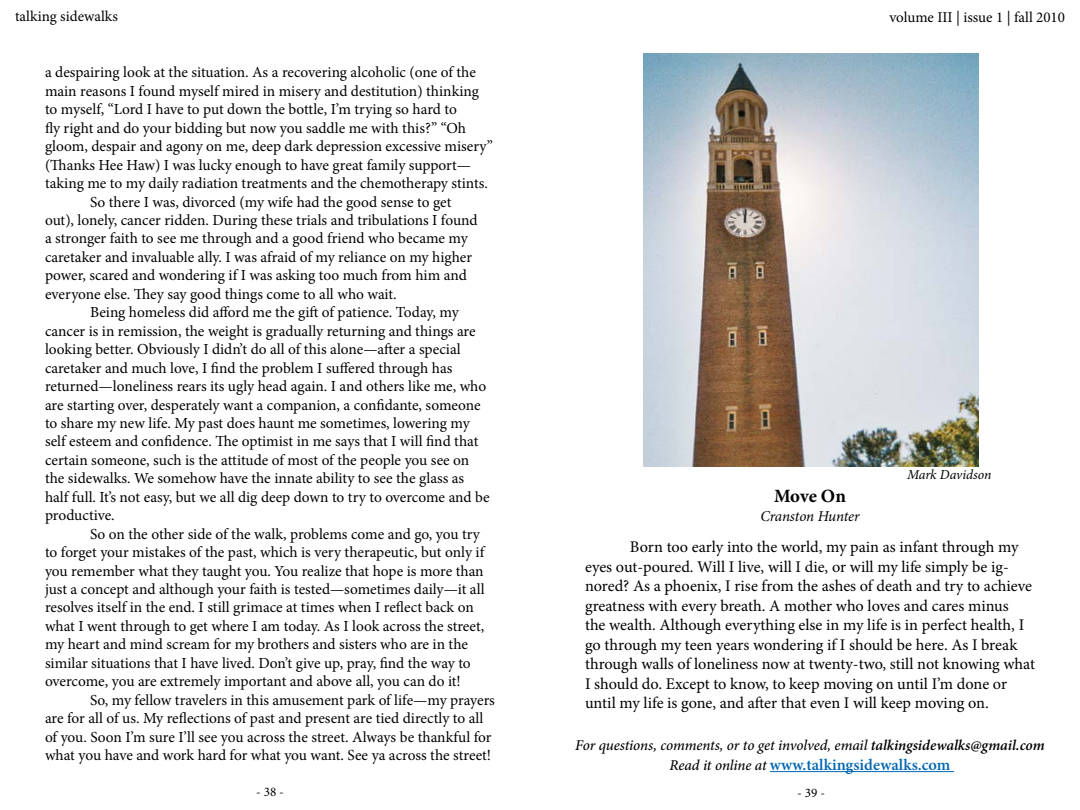
<style>
.page{position:relative;width:1080px;height:810px;background:#fff}
.page>*{position:absolute;margin:0;border:0;box-sizing:border-box;transform-origin:0 0}
.t1{font:700 18.75px "Minion Pro";letter-spacing:-.005em;color:#000}
.t2{font:16.25px/19.5px "Minion Pro";color:#000}
.t3{font:600 16.25px "Minion Pro";letter-spacing:.005em;color:#0066b3}
.t4{font:15.38px "Minion Pro";letter-spacing:-.005em;color:#000}
.t5{font:italic 500 15px "Minion Pro";letter-spacing:-.005em;color:#000}
.t6{font:15px "Minion Pro";color:#000}
.t7{font:italic 15px "Minion Pro";letter-spacing:-.01em;color:#000}
.t8{font:italic 13.75px "Minion Pro";letter-spacing:-.005em;color:#000}
.t9{font:13.12px "Minion Pro";color:#000}
.s1{font-weight:600}
.s2{font-weight:500;font-style:italic;font-size:15px;color:#000}
</style>
<div class="page">
<img style="left:644px;top:54px;width:335px;height:412px">
<hr style="left:770px;top:771px;width:184px;height:1px;background:#0066b3">
<p class="t6" style="left:15px;top:6px;width:104px">talking sidewalks</p>
<p class="t6" style="left:889px;top:7px;width:177px">volume III | issue 1 | fall 2010</p>
<p class="t4" style="left:45px;top:62px;width:432px">a despairing look at the situation. As a recovering alcoholic (one of the</p>
<p class="t4" style="left:45px;top:81px;width:436px">main reasons I found myself mired in misery and destitution) thinking</p>
<p class="t4" style="left:45px;top:99px;width:413px">to myself, “Lord I have to put down the bottle, I’m trying so hard to</p>
<p class="t4" style="left:45px;top:118px;width:422px">fly right and do your bidding but now you saddle me with this?” “Oh</p>
<p class="t4" style="left:45px;top:136px;width:449px">gloom, despair and agony on me, deep dark depression excessive misery”</p>
<p class="t4" style="left:45px;top:154px;width:427px">(Thanks Hee Haw) I was lucky enough to have great family support—</p>
<p class="t4" style="left:45px;top:173px;width:444px">taking me to my daily radiation treatments and the chemotherapy stints.</p>
<p class="t4" style="left:90px;top:191px;width:363px">So there I was, divorced (my wife had the good sense to get</p>
<p class="t4" style="left:45px;top:210px;width:434px">out), lonely, cancer ridden. During these trials and tribulations I found</p>
<p class="t4" style="left:45px;top:228px;width:424px">a stronger faith to see me through and a good friend who became my</p>
<p class="t4" style="left:45px;top:247px;width:429px">caretaker and invaluable ally. I was afraid of my reliance on my higher</p>
<p class="t4" style="left:45px;top:265px;width:423px">power, scared and wondering if I was asking too much from him and</p>
<p class="t4" style="left:45px;top:284px;width:353px">everyone else. They say good things come to all who wait.</p>
<p class="t4" style="left:90px;top:302px;width:370px">Being homeless did afford me the gift of patience. Today, my</p>
<p class="t4" style="left:45px;top:321px;width:432px">cancer is in remission, the weight is gradually returning and things are</p>
<p class="t4" style="left:45px;top:339px;width:417px">looking better. Obviously I didn’t do all of this alone—after a special</p>
<p class="t4" style="left:45px;top:357px;width:409px">caretaker and much love, I find the problem I suffered through has</p>
<p class="t4" style="left:45px;top:376px;width:443px">returned—loneliness rears its ugly head again. I and others like me, who</p>
<p class="t4" style="left:45px;top:394px;width:437px">are starting over, desperately want a companion, a confidante, someone</p>
<p class="t4" style="left:45px;top:413px;width:426px">to share my new life. My past does haunt me sometimes, lowering my</p>
<p class="t4" style="left:45px;top:431px;width:435px">self esteem and confidence. The optimist in me says that I will find that</p>
<p class="t4" style="left:45px;top:450px;width:426px">certain someone, such is the attitude of most of the people you see on</p>
<p class="t4" style="left:45px;top:468px;width:421px">the sidewalks. We somehow have the innate ability to see the glass as</p>
<p class="t4" style="left:45px;top:487px;width:446px">half full. It’s not easy, but we all dig deep down to try to overcome and be</p>
<p class="t4" style="left:45px;top:505px;width:71px">productive.</p>
<p class="t4" style="left:90px;top:523px;width:392px">So on the other side of the walk, problems come and go, you try</p>
<p class="t4" style="left:45px;top:542px;width:441px">to forget your mistakes of the past, which is very therapeutic, but only if</p>
<p class="t4" style="left:45px;top:560px;width:440px">you remember what they taught you. You realize that hope is more than</p>
<p class="t4" style="left:45px;top:579px;width:441px">just a concept and although your faith is tested—sometimes daily—it all</p>
<p class="t4" style="left:45px;top:597px;width:430px">resolves itself in the end. I still grimace at times when I reflect back on</p>
<p class="t4" style="left:45px;top:616px;width:441px">what I went through to get where I am today. As I look across the street,</p>
<p class="t4" style="left:45px;top:634px;width:425px">my heart and mind scream for my brothers and sisters who are in the</p>
<p class="t4" style="left:45px;top:653px;width:427px">similar situations that I have lived. Don’t give up, pray, find the way to</p>
<p class="t4" style="left:45px;top:671px;width:417px">overcome, you are extremely important and above all, you can do it!</p>
<p class="t4" style="left:90px;top:690px;width:406px">So, my fellow travelers in this amusement park of life—my prayers</p>
<p class="t4" style="left:45px;top:708px;width:440px">are for all of us. My reflections of past and present are tied directly to all</p>
<p class="t4" style="left:45px;top:726px;width:448px">of you. Soon I’m sure I’ll see you across the street. Always be thankful for</p>
<p class="t4" style="left:45px;top:745px;width:448px">what you have and work hard for what you want. See ya across the street!</p>
<p class="t1" style="left:774px;top:482px;width:73px">Move On</p>
<p class="t7" style="left:760px;top:506px;width:101px">Cranston Hunter</p>
<p class="t8" style="left:907px;top:465px;width:86px">Mark Davidson</p>
<p class="t2" style="left:585px;top:538px;width:452px;text-indent:45px">Born too early into the world, my pain as infant through my eyes out-poured. Will I live, will I die, or will my life simply be ig&shy;nored? As a phoenix, I rise from the ashes of death and try to achieve greatness with every breath. A mother who loves and cares minus<br>the wealth. Although everything else in my life is in perfect health, I go through my teen years wondering if I should be here. As I break through walls of loneliness now at twenty-two, still not knowing what I should do. Except to know, to keep moving on until I’m done or until my life is gone, and after that even I will keep moving on.</p>
<p class="t5" style="left:575px;top:735px;width:471px">For questions, comments, or to get involved, email <span class="s1">talkingsidewalks@gmail.com</span></p>
<p class="t3" style="left:670px;top:754px;width:282px"><span class="s2">Read it online at</span> www.talkingsidewalks.com</p>
<p class="t9" style="left:256px;top:783px;width:29px">- 38 -</p>
<p class="t9" style="left:797px;top:784px;width:29px">- 39 -</p>
</div>
